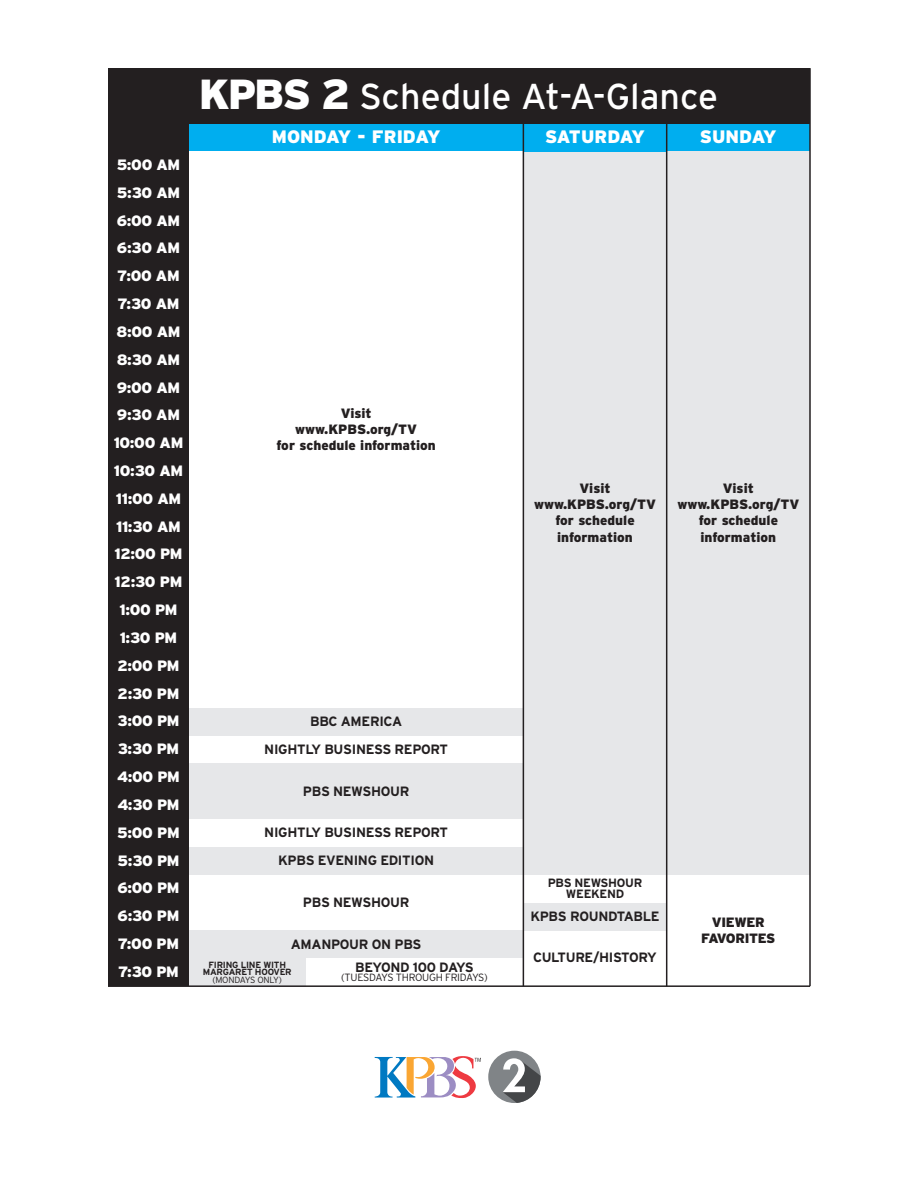
<style>
.page{position:relative;width:918px;height:1188px;background:#fff}
.page>*{position:absolute;margin:0;border:0;box-sizing:border-box;transform-origin:0 0}
.t1{font:36px "PBS Explorer";color:#fff}
.t2{font:900 18px "PBS Explorer";color:#fff}
.t3{font:900 18px "PBS Explorer";letter-spacing:-.025em;color:#fff}
.t4{font:900 15px/27.8px "PBS Explorer";letter-spacing:-.025em;color:#fff;text-align:center}
.t5{font:700 13.5px/27.8px "PBS Explorer";letter-spacing:-.025em;color:#231f20;text-align:center}
.t6{font:900 13.5px/16.2px "PBS Explorer";color:#231f20;text-align:center}
.t7{font:900 13.5px/16.2px "PBS Explorer";letter-spacing:-.025em;color:#231f20;text-align:center}
.t8{font:700 12px/10.5px "PBS Explorer";letter-spacing:-.025em;color:#231f20;text-align:center}
.t9{font:300 10.5px "PBS Explorer";letter-spacing:-.025em;color:#231f20}
.t10{font:700 9px/7.5px "PBS Explorer";letter-spacing:-.025em;color:#231f20;text-align:center}
.t11{font:300 9px "PBS Explorer";letter-spacing:-.025em;color:#231f20}
.s1{font-family:"PBS Explorer L3 Show Title";font-size:42px}
</style>
<div class="page">
<div style="left:108px;top:68px;width:702px;height:56px;background:#231f20"></div>
<div style="left:667px;top:124px;width:143px;height:28px;background:#00aeef"></div>
<div style="left:523px;top:903px;width:144px;height:28px;background:#e6e7e9"></div>
<div style="left:667px;top:152px;width:143px;height:723px;background:#e6e7e9"></div>
<div style="left:523px;top:152px;width:144px;height:723px;background:#e6e7e9"></div>
<div style="left:108px;top:124px;width:81px;height:28px;background:#231f20"></div>
<div style="left:108px;top:152px;width:81px;height:27px;background:#231f20"></div>
<div style="left:108px;top:179px;width:81px;height:28px;background:#231f20"></div>
<div style="left:108px;top:207px;width:81px;height:28px;background:#231f20"></div>
<div style="left:108px;top:235px;width:81px;height:28px;background:#231f20"></div>
<div style="left:108px;top:263px;width:81px;height:28px;background:#231f20"></div>
<div style="left:108px;top:291px;width:81px;height:28px;background:#231f20"></div>
<div style="left:108px;top:319px;width:81px;height:27px;background:#231f20"></div>
<div style="left:108px;top:346px;width:81px;height:28px;background:#231f20"></div>
<div style="left:108px;top:374px;width:81px;height:28px;background:#231f20"></div>
<div style="left:108px;top:402px;width:81px;height:28px;background:#231f20"></div>
<div style="left:108px;top:430px;width:81px;height:28px;background:#231f20"></div>
<div style="left:108px;top:458px;width:81px;height:27px;background:#231f20"></div>
<div style="left:108px;top:485px;width:81px;height:28px;background:#231f20"></div>
<div style="left:108px;top:513px;width:81px;height:28px;background:#231f20"></div>
<div style="left:108px;top:541px;width:81px;height:28px;background:#231f20"></div>
<div style="left:108px;top:569px;width:81px;height:28px;background:#231f20"></div>
<div style="left:108px;top:597px;width:81px;height:28px;background:#231f20"></div>
<div style="left:108px;top:625px;width:81px;height:27px;background:#231f20"></div>
<div style="left:108px;top:652px;width:81px;height:28px;background:#231f20"></div>
<div style="left:108px;top:680px;width:81px;height:28px;background:#231f20"></div>
<div style="left:108px;top:708px;width:81px;height:28px;background:#231f20"></div>
<div style="left:108px;top:736px;width:81px;height:28px;background:#231f20"></div>
<div style="left:108px;top:764px;width:81px;height:27px;background:#231f20"></div>
<div style="left:108px;top:791px;width:81px;height:28px;background:#231f20"></div>
<div style="left:108px;top:819px;width:81px;height:28px;background:#231f20"></div>
<div style="left:108px;top:847px;width:81px;height:28px;background:#231f20"></div>
<div style="left:108px;top:875px;width:81px;height:28px;background:#231f20"></div>
<div style="left:108px;top:903px;width:81px;height:28px;background:#231f20"></div>
<div style="left:108px;top:931px;width:81px;height:27px;background:#231f20"></div>
<div style="left:108px;top:958px;width:81px;height:28px;background:#231f20"></div>
<div style="left:189px;top:124px;width:334px;height:28px;background:#00aeef"></div>
<div style="left:189px;top:708px;width:334px;height:28px;background:#e6e7e9"></div>
<div style="left:189px;top:764px;width:334px;height:55px;background:#e6e7e9"></div>
<div style="left:189px;top:847px;width:334px;height:28px;background:#e6e7e9"></div>
<div style="left:189px;top:931px;width:334px;height:27px;background:#e6e7e9"></div>
<div style="left:189px;top:958px;width:117px;height:29px;background:#e6e7e9"></div>
<div style="left:523px;top:124px;width:144px;height:28px;background:#00aeef"></div>
<hr style="left:108px;top:985px;width:702px;height:2px;background:#231f20">
<hr style="left:809px;top:68px;width:2px;height:918px;background:#231f20">
<hr style="left:666px;top:124px;width:1px;height:862px;background:#231f20">
<hr style="left:523px;top:124px;width:1px;height:862px;background:#231f20">
<svg style="left:375px;top:1056px;width:106px;height:42px"></svg>
<div style="left:488px;top:1051px;width:53px;height:52px;background:#808487;border-radius:50%"></div>
<svg style="left:503px;top:1058px;width:38px;height:45px"></svg>
<p class="t4" style="left:114px;top:151px;width:71px">5:00 AM<br>5:30 AM<br>6:00 AM<br>6:30 AM<br>7:00 AM<br>7:30 AM<br>8:00 AM<br>8:30 AM<br>9:00 AM<br>9:30 AM<br>10:00 AM<br>10:30 AM<br>11:00 AM<br>11:30 AM<br>12:00 PM<br>12:30 PM<br>1:00 PM<br>1:30 PM<br>2:00 PM<br>2:30 PM<br>3:00 PM<br>3:30 PM<br>4:00 PM<br>4:30 PM<br>5:00 PM<br>5:30 PM<br>6:00 PM<br>6:30 PM<br>7:00 PM<br>7:30 PM</p>
<h1 class="t1" style="left:200px;top:75px;width:520px"><span class="s1">KPBS 2</span> Schedule At-A-Glance</h1>
<p class="t2" style="left:700px;top:126px;width:78px">SUNDAY</p>
<p class="t2" style="left:272px;top:126px;width:170px">MONDAY - FRIDAY</p>
<p class="t3" style="left:545px;top:126px;width:101px">SATURDAY</p>
<p class="t6" style="left:276px;top:405px;width:161px">Visit<br>www.KPBS.org/TV<br>for schedule information</p>
<p class="t6" style="left:534px;top:480px;width:123px">Visit www.KPBS.org/TV for schedule information</p>
<p class="t6" style="left:677px;top:480px;width:123px">Visit www.KPBS.org/TV for schedule information</p>
<p class="t5" style="left:264px;top:707px;width:185px">BBC AMERICA<br>NIGHTLY BUSINESS REPORT</p>
<p class="t5" style="left:303px;top:777px;width:108px">PBS NEWSHOUR</p>
<p class="t5" style="left:264px;top:819px;width:185px">NIGHTLY BUSINESS REPORT<br>KPBS EVENING EDITION</p>
<p class="t5" style="left:303px;top:888px;width:108px">PBS NEWSHOUR</p>
<p class="t5" style="left:291px;top:930px;width:132px">AMANPOUR ON PBS</p>
<p class="t10" style="left:203px;top:961px;width:90px">FIRING LINE WITH<br>MARGARET HOOVER</p>
<p class="t11" style="left:213px;top:974px;width:71px">(MONDAYS ONLY)</p>
<p class="t5" style="left:355px;top:954px;width:120px">BEYOND 100 DAYS</p>
<p class="t9" style="left:341px;top:971px;width:148px">(TUESDAYS THROUGH FRIDAYS)</p>
<p class="t8" style="left:548px;top:878px;width:96px">PBS NEWSHOUR<br>WEEKEND</p>
<p class="t5" style="left:530px;top:902px;width:131px">KPBS ROUNDTABLE</p>
<p class="t5" style="left:533px;top:944px;width:125px">CULTURE/HISTORY</p>
<p class="t7" style="left:701px;top:914px;width:76px">VIEWER<br>FAVORITES</p>
</div>
